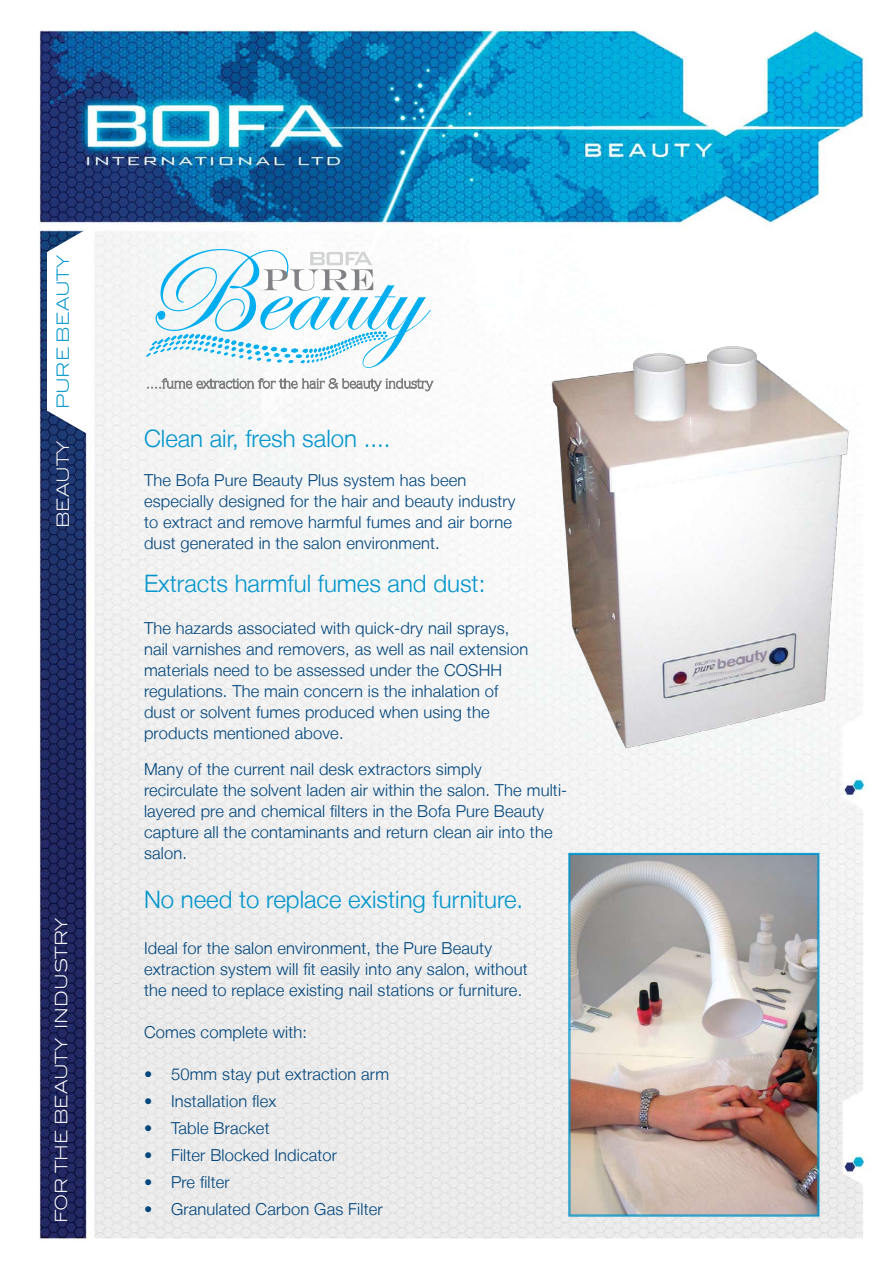
<style>
.page{position:relative;width:893px;height:1263px;background:#fff}
.page>*{position:absolute;margin:0;border:0;box-sizing:border-box;transform-origin:0 0}
.t1{font:300 24px "Helvetica Neue LT";color:#0095cd}
.t2{font:300 16.5px/21px "Helvetica Neue LT";letter-spacing:.01em;color:#00457c}
.t3{font:16.5px "Blair ITCTT Light";color:#fff}
.t4{font:16.5px "Blair ITCTT Light";color:#0095cd}
</style>
<div class="page">
<img style="left:39px;top:30px;width:827px;height:1210px">
<img style="left:544px;top:337px;width:311px;height:415px">
<img style="left:569px;top:853px;width:250px;height:363px">
<div style="left:569px;top:854px;width:249px;height:361px;border:1px solid #0095cd"></div>
<svg style="left:146px;top:249px;width:285px;height:119px"></svg>
<svg style="left:147px;top:378px;width:287px;height:13px"></svg>
<div style="left:47px;top:252px;width:43px;height:158px;background:#fff"></div>
<svg style="left:48px;top:227px;width:43px;height:209px"></svg>
<p class="t4" style="left:53px;top:409px;width:156px;rotate:-90deg">pure beauty</p>
<p class="t3" style="left:53px;top:528px;width:89px;rotate:-90deg">beauty</p>
<p class="t3" style="left:52px;top:1223px;width:307px;rotate:-90deg">for the beauty industry</p>
<h1 class="t1" style="left:144px;top:424px;width:248px">Clean air, fresh salon ....</h1>
<p class="t2" style="left:144px;top:469px;width:373px">The Bofa Pure Beauty Plus system has been especially designed for the hair and beauty industry to extract and remove harmful fumes and air borne dust generated in the salon environment.</p>
<h1 class="t1" style="left:144px;top:569px;width:343px">Extracts harmful fumes and dust:</h1>
<p class="t2" style="left:144px;top:618px;width:386px">The hazards associated with quick-dry nail sprays, nail varnishes and removers, as well as nail extension materials need to be assessed under the COSHH regulations. The main concern is the inhalation of dust or solvent fumes produced when using the products mentioned above.</p>
<p class="t2" style="left:144px;top:759px;width:425px">Many of the current nail desk extractors simply<br>recirculate the solvent laden air within the salon. The multi&shy;layered pre and chemical filters in the Bofa Pure Beauty capture all the contaminants and return clean air into the salon.</p>
<h1 class="t1" style="left:144px;top:885px;width:381px">No need to replace existing furniture.</h1>
<p class="t2" style="left:144px;top:938px;width:385px">Ideal for the salon environment, the Pure Beauty extraction system will fit easily into any salon, without the need to replace existing nail stations or furniture.</p>
<p class="t2" style="left:144px;top:1022px;width:164px">Comes complete with:</p>
<p class="t2" style="left:144px;top:1064px;width:247px">• 50mm stay put extraction arm</p>
<p class="t2" style="left:144px;top:1091px;width:134px">• Installation flex</p>
<p class="t2" style="left:144px;top:1118px;width:127px">• Table Bracket</p>
<p class="t2" style="left:144px;top:1145px;width:195px">• Filter Blocked Indicator</p>
<p class="t2" style="left:144px;top:1172px;width:87px">• Pre filter</p>
<p class="t2" style="left:144px;top:1199px;width:240px">• Granulated Carbon Gas Filter</p>
</div>
